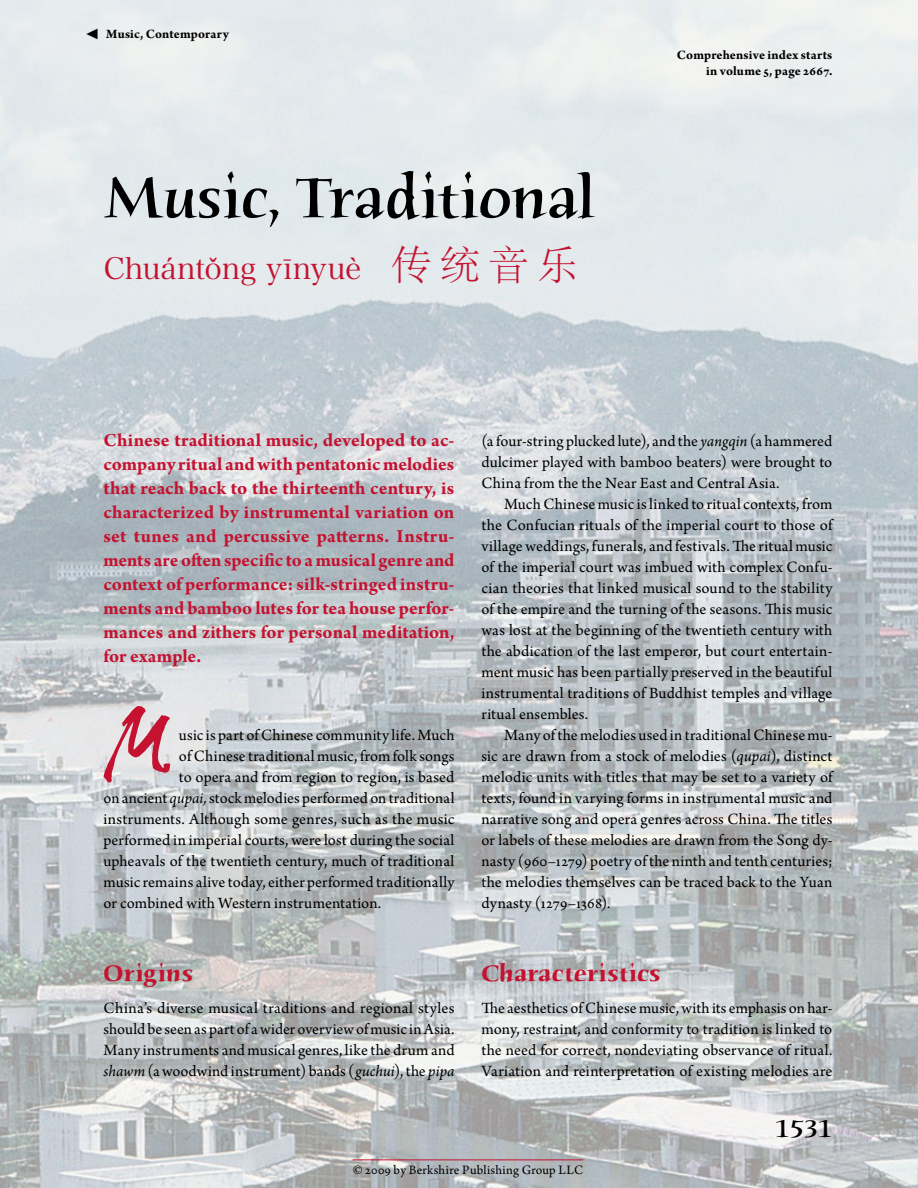
<style>
.page{position:relative;width:918px;height:1188px;background:#fff}
.page>*{position:absolute;margin:0;border:0;box-sizing:border-box;transform-origin:0 0}
.TextDrop{font:114.9px "Tiger Rag Plain";color:#c41230}
.HeadwordTitle{font:500 60px "Humana Serif ITC Std";color:#000}
.HeadwordTranslation{font:30px "Hira Min Pro N W3";letter-spacing:-.005em;color:#c41230}
.t1{font:700 30px "Arno Pro";color:#000}
.Folio{font:500 25.5px "Humana Serif ITC Std";color:#000}
.AHead{font:700 24px "Humana Serif ITC Std";letter-spacing:.005em;color:#c41230}
.Intro{font:700 19.5px/24px "Arno Pro";color:#c41230;text-align:justify}
.Text{font:16.5px/21px "Arno Pro";letter-spacing:.01em;color:#000;text-align:justify}
.TextFirst{font:16.5px/21px "Arno Pro";letter-spacing:.01em;color:#000;text-align:justify}
.TextDrop-2{font:16.5px "Arno Pro";letter-spacing:.005em;color:#000}
.IndexReference{font:700 13.5px/16.5px "Arno Pro";letter-spacing:.01em;color:#000;text-align:right}
.PDFCopyright{font:13.5px "Arno Pro";letter-spacing:.02em;color:#000}
.s1{font-family:"Adobe Song Std";font-weight:300;font-size:40.5px}
.s2{font-style:italic}
</style>
<div class="page">
<img style="left:0;top:0;width:918px;height:1188px">
<hr style="left:353px;top:1160px;width:230px;height:1px;background:#c41230">
<p class="t1" style="left:86px;top:14px;width:15px">◀</p>
<p class="IndexReference" style="left:106px;top:26px;width:124px">Music, Contemporary</p>
<p class="HeadwordTitle" style="left:104px;top:163px;width:494px">Music, Traditional</p>
<p class="HeadwordTranslation" style="left:104px;top:243px;width:476px">Chuántǒng yīnyuè <span class="s1">传统音乐</span></p>
<p class="IndexReference" style="left:677px;top:47px;width:157px">Comprehensive index starts in volume 5, page 2667.</p>
<p class="Intro" style="left:104px;top:429px;width:353px">Chinese traditional music, developed to ac&shy;company ritual and with pentatonic melodies that reach back to the thirteenth century, is characterized by instrumental variation on set tunes and percussive patterns. Instru&shy;ments are often specific to a musical genre and context of performance: silk-stringed instru&shy;ments and bamboo lutes for tea house perfor&shy;mances and zithers for personal meditation, for example.</p>
<p class="TextDrop" style="left:107px;top:675px;width:68px">M</p>
<p class="TextDrop-2" style="left:179px;top:725px;width:277px">usic is part of Chinese community life. Much</p>
<p class="TextDrop-2" style="left:179px;top:746px;width:277px">of Chinese traditional music, from folk songs</p>
<p class="TextDrop-2" style="left:179px;top:767px;width:277px">to opera and from region to region, is based</p>
<p class="TextDrop-2" style="left:104px;top:788px;width:352px">on ancient <span class="s2">qupai,</span> stock melodies performed on traditional</p>
<p class="TextDrop-2" style="left:104px;top:809px;width:352px">instruments. Although some genres, such as the music</p>
<p class="TextDrop-2" style="left:104px;top:830px;width:352px">performed in imperial courts, were lost during the social</p>
<p class="TextDrop-2" style="left:104px;top:851px;width:352px">upheavals of the twentieth century, much of traditional</p>
<p class="TextDrop-2" style="left:104px;top:872px;width:352px">music remains alive today, either performed traditionally</p>
<p class="TextDrop-2" style="left:104px;top:893px;width:279px">or combined with Western instrumentation.</p>
<p class="AHead" style="left:104px;top:959px;width:91px">Origins</p>
<p class="TextFirst" style="left:104px;top:998px;width:353px">China’s diverse musical traditions and regional styles should be seen as part of a wider overview of music in Asia.<br>Many instruments and musical genres, like the drum and <span class="s2">shawm</span> (a woodwind instrument) bands (<span class="s2">guchui</span>), the <span class="s2">pipa</span></p>
<p class="TextFirst" style="left:482px;top:431px;width:352px">(a four-string plucked lute), and the<span class="s2">yangqin</span> (a hammered dulcimer played with bamboo beaters) were brought to China from the the Near East and Central Asia.</p>
<p class="Text" style="left:482px;top:494px;width:353px;text-indent:22px">Much Chinese music is linked to ritual contexts, from the Confucian rituals of the imperial court to those of village weddings, funerals, and festivals. The ritual music of the imperial court was imbued with complex Confu&shy;cian theories that linked musical sound to the stability of the empire and the turning of the seasons. This music was lost at the beginning of the twentieth century with the abdication of the last emperor, but court entertain&shy;ment music has been partially preserved in the beautiful instrumental traditions of Buddhist temples and village ritual ensembles.</p>
<p class="Text" style="left:482px;top:725px;width:353px;text-indent:22px">Many of the melodies used in traditional Chinese mu&shy;sic are drawn from a stock of melodies (<span class="s2">qupai</span>), distinct melodic units with titles that may be set to a variety of texts, found in varying forms in instrumental music and narrative song and opera genres across China. The titles or labels of these melodies are drawn from the Song dy&shy;nasty (960–1279) poetry of the ninth and tenth centuries; the melodies themselves can be traced back to the Yuan dynasty (1279–1368).</p>
<p class="AHead" style="left:482px;top:959px;width:181px">Characteristics</p>
<p class="TextFirst" style="left:482px;top:998px;width:353px">The aesthetics of Chinese music, with its emphasis on har&shy;mony, restraint, and conformity to tradition is linked to the need for correct, nondeviating observance of ritual.<br>Variation and reinterpretation of existing melodies are</p>
<p class="Folio" style="left:775px;top:1114px;width:59px">1531</p>
<p class="PDFCopyright" style="left:353px;top:1162px;width:232px">© 2009 by Berkshire Publishing Group LLC</p>
</div>
